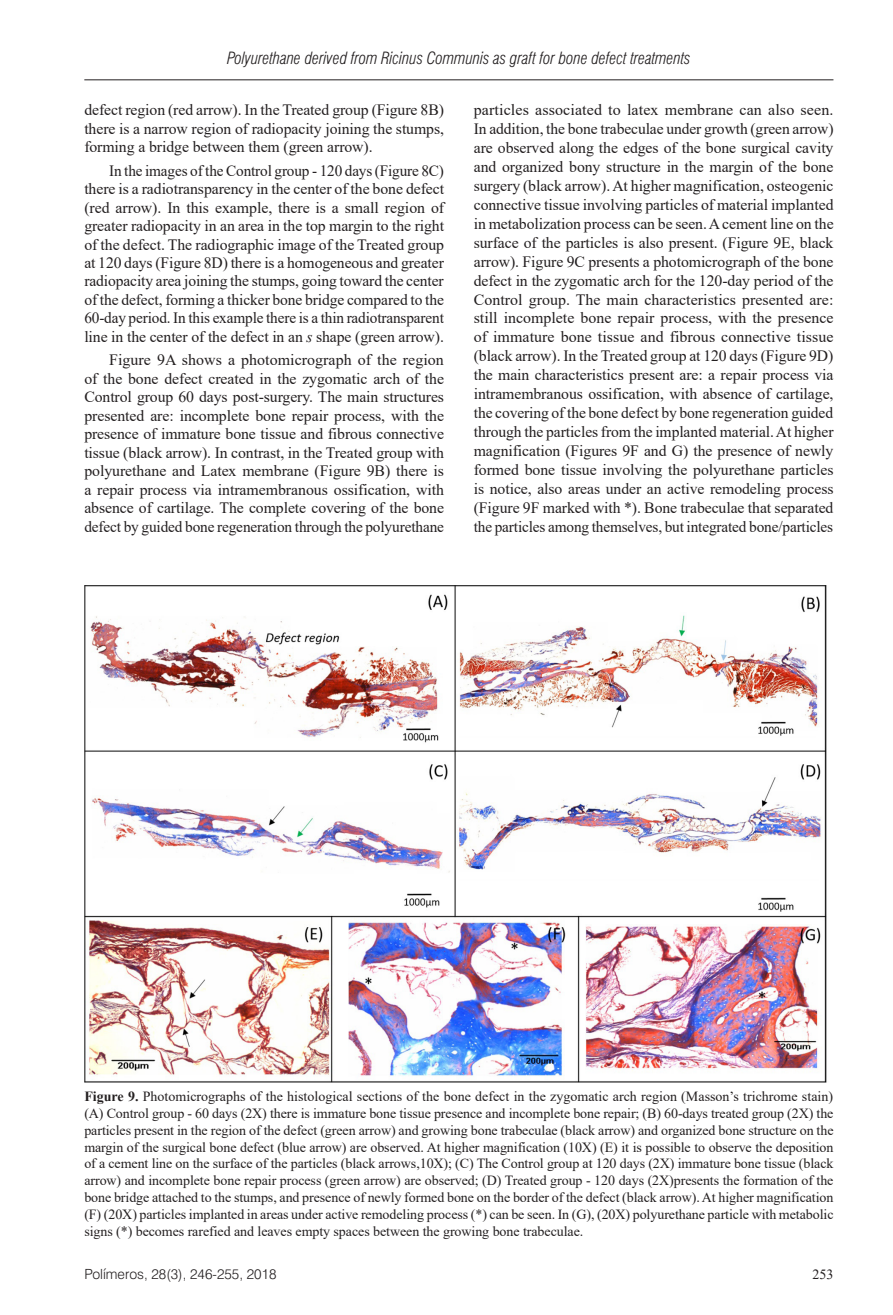
<style>
.page{position:relative;width:893px;height:1315px;background:#fff}
.page>*{position:absolute;margin:0;border:0;box-sizing:border-box;transform-origin:0 0}
.t1{font:italic 300 condensed 16.62px "Swiss 721 BT";letter-spacing:-.01em;color:#231f20}
.Paragraph{font:15.75px/18.9px "Times New Roman";letter-spacing:-.01em;color:#231f20;text-align:justify}
.FigureCaption{font:14px/16.8px "Times New Roman";letter-spacing:-.005em;color:#231f20;text-align:justify}
.t2{font:300 14px "Swiss 721 BT";color:#231f20}
.s1{font-style:italic}
.s2{font-weight:700}
</style>
<div class="page">
<hr style="left:84px;top:79px;width:749px;height:1px;background:#231f20">
<img style="left:84px;top:585px;width:743px;height:497px">
<p class="t1" style="left:227px;top:48px;width:465px">Polyurethane derived from Ricinus Communis as graft for bone defect treatments</p>
<p class="Paragraph" style="left:84px;top:100px;width:361px">defect region (red arrow). In the Treated group (Figure 8B) there is a narrow region of radiopacity joining the stumps, forming a bridge between them (green arrow).</p>
<p class="Paragraph" style="left:84px;top:160px;width:361px;text-indent:25px">In the images of the Control group - 120 days (Figure 8C) there is a radiotransparency in the center of the bone defect (red arrow). In this example, there is a small region of greater radiopacity in an area in the top margin to the right of the defect. The radiographic image of the Treated group at 120 days (Figure 8D) there is a homogeneous and greater radiopacity area joining the stumps, going toward the center of the defect, forming a thicker bone bridge compared to the 60-day period. In this example there is a thin radiotransparent line in the center of the defect in an <span class="s1">s</span> shape (green arrow).</p>
<p class="Paragraph" style="left:84px;top:350px;width:361px;text-indent:25px">Figure 9A shows a photomicrograph of the region of the bone defect created in the zygomatic arch of the Control group 60 days post-surgery. The main structures presented are: incomplete bone repair process, with the presence of immature bone tissue and fibrous connective tissue (black arrow). In contrast, in the Treated group with polyurethane and Latex membrane (Figure 9B) there is a repair process via intramembranous ossification, with absence of cartilage. The complete covering of the bone defect by guided bone regeneration through the polyurethane</p>
<p class="Paragraph" style="left:474px;top:100px;width:361px">particles associated to latex membrane can also seen.<br>In addition, the bone trabeculae under growth (green arrow) are observed along the edges of the bone surgical cavity and organized bony structure in the margin of the bone surgery (black arrow). At higher magnification, osteogenic connective tissue involving particles of material implanted in metabolization process can be seen. A cement line on the surface of the particles is also present. (Figure 9E, black arrow). Figure 9C presents a photomicrograph of the bone defect in the zygomatic arch for the 120-day period of the Control group. The main characteristics presented are: still incomplete bone repair process, with the presence of immature bone tissue and fibrous connective tissue (black arrow). In the Treated group at 120 days (Figure 9D) the main characteristics present are: a repair process via intramembranous ossification, with absence of cartilage, the covering of the bone defect by bone regeneration guided through the particles from the implanted material. At higher magnification (Figures 9F and G) the presence of newly formed bone tissue involving the polyurethane particles is notice, also areas under an active remodeling process (Figure 9F marked with *). Bone trabeculae that separated the particles among themselves, but integrated bone/particles</p>
<p class="FigureCaption" style="left:84px;top:1087px;width:751px"><span class="s2">Figure 9.</span> Photomicrographs of the histological sections of the bone defect in the zygomatic arch region (Masson’s trichrome stain) (A) Control group - 60 days (2X) there is immature bone tissue presence and incomplete bone repair; (B) 60-days treated group (2X) the particles present in the region of the defect (green arrow) and growing bone trabeculae (black arrow) and organized bone structure on the margin of the surgical bone defect (blue arrow) are observed. At higher magnification (10X) (E) it is possible to observe the deposition of a cement line on the surface of the particles (black arrows,10X); (C) The Control group at 120 days (2X) immature bone tissue (black arrow) and incomplete bone repair process (green arrow) are observed; (D) Treated group - 120 days (2X)presents the formation of the bone bridge attached to the stumps, and presence of newly formed bone on the border of the defect (black arrow). At higher magnification (F) (20X) particles implanted in areas under active remodeling process (*) can be seen. In (G), (20X) polyurethane particle with metabolic signs (*) becomes rarefied and leaves empty spaces between the growing bone trabeculae.</p>
<p class="t2" style="left:84px;top:1265px;width:194px">Polímeros, 28(3), 246-255, 2018</p>
</div>
